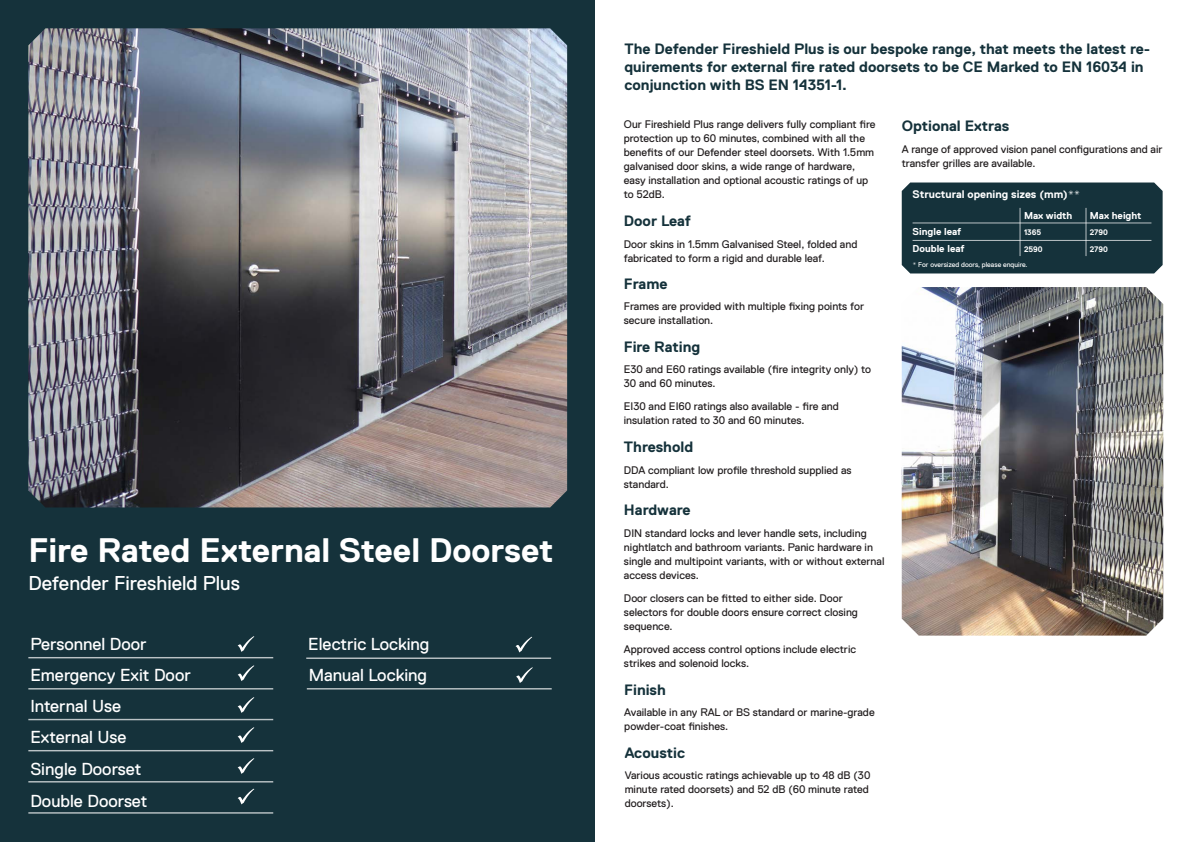
<style>
.page{position:relative;width:1191px;height:842px;background:#fff}
.page>*{position:absolute;margin:0;border:0;box-sizing:border-box;transform-origin:0 0}
.t1{font:700 34px "Replica Pro";color:#fff}
.t2{font:20px "Replica Pro";color:#fff}
.t3{font:17.3px "Replica Pro";color:#fff}
.t4{font:700 15px/18px "Replica Pro";color:#15323b}
.t5{font:11px "Replica Pro";color:#231f20}
.t6{font:700 11px "Replica Pro";color:#fff}
.t7{font:700 10px "Replica Pro";color:#fff}
.t8{font:700 8px "Replica Pro";color:#fff}
.t9{font:7px "Replica Pro";color:#fff}
.s1{font-weight:700}
</style>
<div class="page">
<div style="left:0;top:0;width:595px;height:842px;background:#15323b"></div>
<img style="left:28px;top:28px;width:539px;height:479px">
<div style="left:901px;top:182px;width:261px;height:91px;background:#15323b"></div>
<hr style="left:912px;top:222px;width:239px;height:1px;background:#fff">
<hr style="left:912px;top:240px;width:239px;height:1px;background:#fff">
<hr style="left:1019px;top:208px;width:1px;height:48px;background:#fff">
<hr style="left:1085px;top:208px;width:1px;height:48px;background:#fff">
<img style="left:901px;top:287px;width:262px;height:349px">
<svg style="left:238px;top:636px;width:16px;height:16px"></svg>
<svg style="left:238px;top:697px;width:16px;height:16px"></svg>
<svg style="left:238px;top:758px;width:16px;height:16px"></svg>
<svg style="left:238px;top:789px;width:16px;height:15px"></svg>
<hr style="left:28px;top:657px;width:245px;height:1px;background:#fff">
<hr style="left:28px;top:688px;width:245px;height:1px;background:#fff">
<hr style="left:28px;top:719px;width:245px;height:1px;background:#fff">
<hr style="left:28px;top:750px;width:245px;height:1px;background:#fff">
<hr style="left:28px;top:781px;width:245px;height:1px;background:#fff">
<hr style="left:28px;top:812px;width:245px;height:2px;background:#fff">
<svg style="left:238px;top:727px;width:16px;height:16px"></svg>
<svg style="left:238px;top:665px;width:16px;height:16px"></svg>
<svg style="left:515px;top:637px;width:17px;height:15px"></svg>
<hr style="left:306px;top:657px;width:245px;height:2px;background:#fff">
<svg style="left:516px;top:667px;width:17px;height:16px"></svg>
<hr style="left:307px;top:688px;width:245px;height:1px;background:#fff">
<p class="t1" style="left:28px;top:531px;width:526px">Fire Rated External Steel Doorset</p>
<p class="t2" style="left:28px;top:572px;width:213px">Defender Fireshield Plus</p>
<p class="t3" style="left:30px;top:634px;width:118px">Personnel Door</p>
<p class="t3" style="left:30px;top:665px;width:162px">Emergency Exit Door</p>
<p class="t3" style="left:30px;top:696px;width:92px">Internal Use</p>
<p class="t3" style="left:30px;top:727px;width:98px">External Use</p>
<p class="t3" style="left:30px;top:759px;width:112px">Single Doorset</p>
<p class="t3" style="left:30px;top:791px;width:119px">Double Doorset</p>
<p class="t3" style="left:308px;top:635px;width:123px">Electric Locking</p>
<p class="t3" style="left:309px;top:665px;width:120px">Manual Locking</p>
<p class="t4" style="left:624px;top:40px;width:527px">The Defender Fireshield Plus is our bespoke range, that meets the latest re&shy;quirements for external fire rated doorsets to be CE Marked to EN 16034 in conjunction with BS EN 14351-1.</p>
<p class="t5" style="left:624px;top:118px;width:253px">Our Fireshield Plus range delivers fully compliant fire</p>
<p class="t5" style="left:624px;top:132px;width:243px">protection up to 60 minutes, combined with all the</p>
<p class="t5" style="left:624px;top:146px;width:252px">benefits of our Defender steel doorsets. With 1.5mm</p>
<p class="t5" style="left:624px;top:160px;width:233px">galvanised door skins, a wide range of hardware,</p>
<p class="t5" style="left:624px;top:174px;width:246px">easy installation and optional acoustic ratings of up</p>
<p class="t5" style="left:624px;top:188px;width:42px">to 52dB.</p>
<p class="t4" style="left:624px;top:212px;width:69px">Door Leaf</p>
<p class="t5" style="left:624px;top:238px;width:235px">Door skins in 1.5mm Galvanised Steel, folded and</p>
<p class="t5" style="left:624px;top:252px;width:202px">fabricated to form a rigid and durable leaf.</p>
<p class="t4" style="left:624px;top:275px;width:45px">Frame</p>
<p class="t5" style="left:624px;top:301px;width:242px">Frames are provided with multiple fixing points for</p>
<p class="t5" style="left:624px;top:315px;width:91px">secure installation.</p>
<p class="t4" style="left:624px;top:338px;width:78px">Fire Rating</p>
<p class="t5" style="left:624px;top:363px;width:249px">E30 and E60 ratings available (fire integrity only) to</p>
<p class="t5" style="left:624px;top:377px;width:93px">30 and 60 minutes.</p>
<p class="t5" style="left:624px;top:400px;width:216px">EI30 and EI60 ratings also available - fire and</p>
<p class="t5" style="left:624px;top:414px;width:182px">insulation rated to 30 and 60 minutes.</p>
<p class="t4" style="left:624px;top:438px;width:71px">Threshold</p>
<p class="t5" style="left:624px;top:464px;width:229px">DDA compliant low profile threshold supplied as</p>
<p class="t5" style="left:624px;top:478px;width:46px">standard.</p>
<p class="t4" style="left:624px;top:501px;width:68px">Hardware</p>
<p class="t5" style="left:624px;top:527px;width:244px">DIN standard locks and lever handle sets, including</p>
<p class="t5" style="left:624px;top:541px;width:250px">nightlatch and bathroom variants. Panic hardware in</p>
<p class="t5" style="left:624px;top:555px;width:262px">single and multipoint variants, with or without external</p>
<p class="t5" style="left:624px;top:569px;width:76px">access devices.</p>
<p class="t5" style="left:624px;top:592px;width:220px">Door closers can be fitted to either side. Door</p>
<p class="t5" style="left:624px;top:606px;width:235px">selectors for double doors ensure correct closing</p>
<p class="t5" style="left:624px;top:620px;width:50px">sequence.</p>
<p class="t5" style="left:624px;top:643px;width:234px">Approved access control options include electric</p>
<p class="t5" style="left:624px;top:657px;width:127px">strikes and solenoid locks.</p>
<p class="t4" style="left:624px;top:681px;width:43px">Finish</p>
<p class="t5" style="left:624px;top:706px;width:252px">Available in any RAL or BS standard or marine-grade</p>
<p class="t5" style="left:624px;top:720px;width:105px">powder-coat finishes.</p>
<p class="t4" style="left:624px;top:744px;width:62px">Acoustic</p>
<p class="t5" style="left:624px;top:769px;width:247px">Various acoustic ratings achievable up to 48 dB (30</p>
<p class="t5" style="left:624px;top:783px;width:246px">minute rated doorsets) and 52 dB (60 minute rated</p>
<p class="t5" style="left:624px;top:797px;width:51px">doorsets).</p>
<p class="t4" style="left:901px;top:117px;width:109px">Optional Extras</p>
<p class="t5" style="left:901px;top:143px;width:262px">A range of approved vision panel configurations and air</p>
<p class="t5" style="left:901px;top:157px;width:135px">transfer grilles are available.</p>
<p class="t6" style="left:912px;top:188px;width:169px">Structural opening sizes (mm)**</p>
<p class="t7" style="left:1024px;top:209px;width:50px">Max width</p>
<p class="t7" style="left:1089px;top:209px;width:53px">Max height</p>
<p class="t7" style="left:912px;top:226px;width:50px">Single leaf</p>
<p class="t7" style="left:912px;top:243px;width:54px">Double leaf</p>
<p class="t8" style="left:1024px;top:227px;width:19px">1365</p>
<p class="t8" style="left:1024px;top:245px;width:20px">2590</p>
<p class="t8" style="left:1089px;top:228px;width:20px">2790</p>
<p class="t8" style="left:1089px;top:245px;width:20px">2790</p>
<p class="t9" style="left:912px;top:261px;width:116px"><span class="s1">*</span> For oversized doors, please enquire.</p>
</div>
